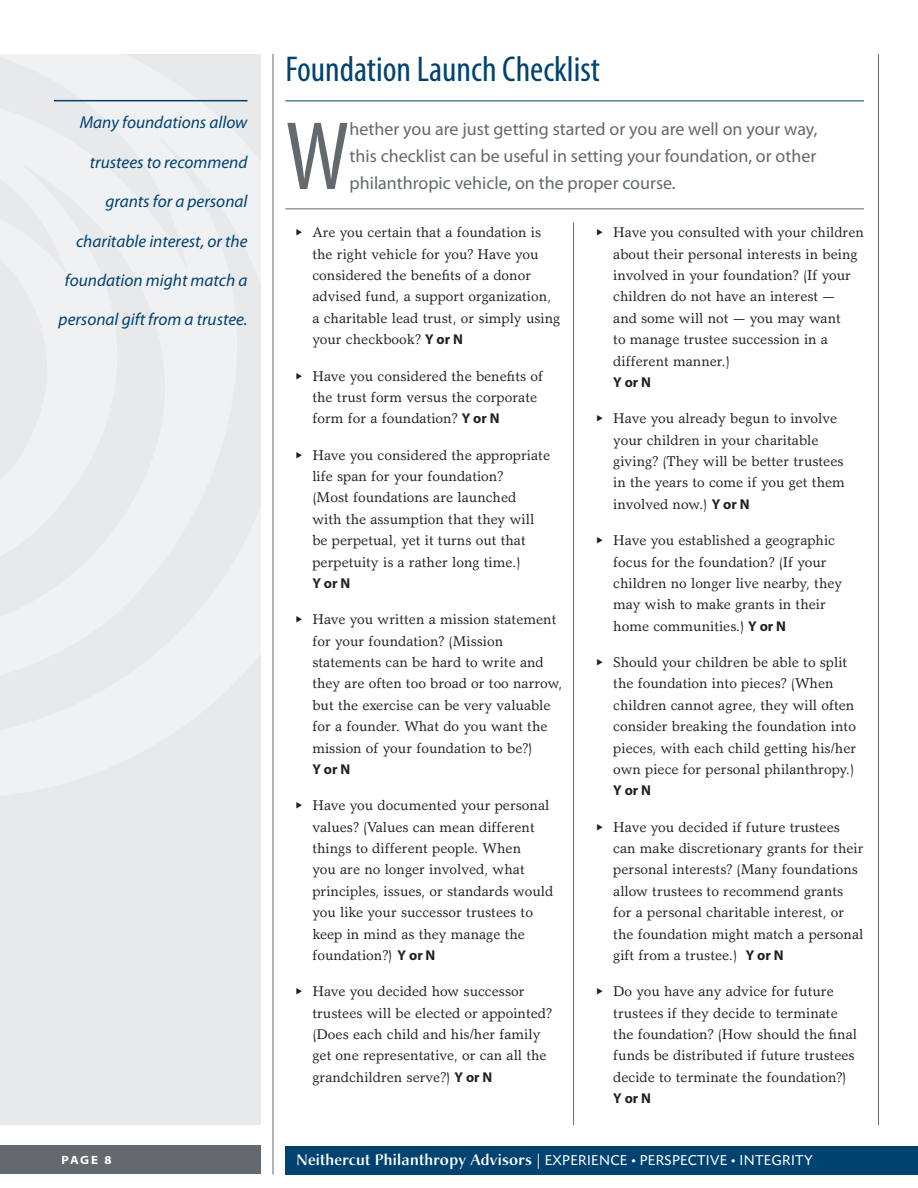
<style>
.page{position:relative;width:918px;height:1188px;background:#fff}
.page>*{position:absolute;margin:0;border:0;box-sizing:border-box;transform-origin:0 0}
.first_para{font:condensed 98.1px "Myriad Pro";color:#64696d}
.headline{font:condensed 36px "Myriad Pro";color:#004270}
.first_para-2{font:18px/27px "Myriad Pro";color:#64696d;text-align:justify}
.quote{font:italic 17.25px "Myriad Pro";color:#004270}
.t1{font:500 15px "Christiana";letter-spacing:.02em;color:#fff}
.body_bullets{font:14.25px/21.3px "Garth Graphic";color:#231f20}
.t2{font:700 semi-expanded 12px "Myriad Pro";color:#fff}
.s1{font-family:"Myriad Pro";font-weight:700}
.s2{font-family:"Today SB";font-weight:400}
.s3{font-family:"Today SB";font-weight:400;font-size:9.75px}
</style>
<div class="page">
<hr style="left:273px;top:54px;width:1px;height:1121px;background:#64696d">
<hr style="left:878px;top:54px;width:1px;height:1071px;background:#64696d">
<div style="left:285px;top:1146px;width:633px;height:29px;background:#004270"></div>
<div style="left:0;top:1145px;width:261px;height:29px;background:#64696d"></div>
<div style="left:0;top:54px;width:261px;height:1071px;background:#e8e9eb"></div>
<hr style="left:573px;top:222px;width:1px;height:903px;background:#64696d">
<hr style="left:285px;top:100px;width:579px;height:1px;background:#004270">
<hr style="left:285px;top:208px;width:579px;height:1px;background:#64696d">
<hr style="left:54px;top:100px;width:194px;height:1px;background:#004270">
<p class="quote" style="left:80px;top:113px;width:169px">Many foundations allow</p>
<p class="quote" style="left:90px;top:153px;width:159px">trustees to recommend</p>
<p class="quote" style="left:105px;top:192px;width:144px">grants for a personal</p>
<p class="quote" style="left:76px;top:232px;width:173px">charitable interest, or the</p>
<p class="quote" style="left:65px;top:271px;width:184px">foundation might match a</p>
<p class="quote" style="left:59px;top:310px;width:190px">personal gift from a trustee.</p>
<p class="headline" style="left:285px;top:50px;width:316px">Foundation Launch Checklist</p>
<p class="first_para" style="left:285px;top:104px;width:66px">W</p>
<p class="first_para-2" style="left:350px;top:116px;width:469px">hether you are just getting started or you are well on your way, this checklist can be useful in setting your foundation, or other philanthropic vehicle, on the proper course.</p>
<p class="body_bullets" style="left:312px;top:222px;width:249px;text-indent:-18px">◆ Are you certain that a foundation is the right vehicle for you? Have you considered the benefits of a donor advised fund, a support organization, a charitable lead trust, or simply using your checkbook? <span class="s1">Y or N</span></p>
<p class="body_bullets" style="left:312px;top:365px;width:232px;text-indent:-18px">◆ Have you considered the benefits of the trust form versus the corporate form for a foundation? <span class="s1">Y or N</span></p>
<p class="body_bullets" style="left:312px;top:444px;width:239px;text-indent:-18px">◆ Have you considered the appropriate life span for your foundation?<br>(Most foundations are launched<br>with the assumption that they will be perpetual, yet it turns out that perpetuity is a rather long time.)<br><span class="s1">Y or N</span></p>
<p class="body_bullets" style="left:312px;top:609px;width:252px;text-indent:-18px">◆ Have you written a mission statement for your foundation? (Mission statements can be hard to write and they are often too broad or too narrow, but the exercise can be very valuable for a founder. What do you want the mission of your foundation to be?)<br><span class="s1">Y or N</span></p>
<p class="body_bullets" style="left:312px;top:795px;width:242px;text-indent:-18px">◆ Have you documented your personal values? (Values can mean different things to different people. When<br>you are no longer involved, what principles, issues, or standards would you like your successor trustees to keep in mind as they manage the foundation?) <span class="s1">Y or N</span></p>
<p class="body_bullets" style="left:312px;top:981px;width:241px;text-indent:-18px">◆ Have you decided how successor trustees will be elected or appointed? (Does each child and his/her family get one representative, or can all the grandchildren serve?) <span class="s1">Y or N</span></p>
<p class="body_bullets" style="left:613px;top:222px;width:252px;text-indent:-18px">◆ Have you consulted with your children about their personal interests in being involved in your foundation? (If your children do not have an interest —<br>and some will not — you may want<br>to manage trustee succession in a different manner.)<br><span class="s1">Y or N</span></p>
<p class="body_bullets" style="left:613px;top:408px;width:233px;text-indent:-18px">◆ Have you already begun to involve your children in your charitable giving? (They will be better trustees in the years to come if you get them involved now.) <span class="s1">Y or N</span></p>
<p class="body_bullets" style="left:613px;top:530px;width:231px;text-indent:-18px">◆ Have you established a geographic focus for the foundation? (If your children no longer live nearby, they may wish to make grants in their home communities.) <span class="s1">Y or N</span></p>
<p class="body_bullets" style="left:613px;top:651px;width:244px;text-indent:-18px">◆ Should your children be able to split the foundation into pieces? (When children cannot agree, they will often consider breaking the foundation into pieces, with each child getting his/her own piece for personal philanthropy.)<br><span class="s1">Y or N</span></p>
<p class="body_bullets" style="left:613px;top:816px;width:252px;text-indent:-18px">◆ Have you decided if future trustees can make discretionary grants for their personal interests? (Many foundations allow trustees to recommend grants for a personal charitable interest, or the foundation might match a personal gift from a trustee.) <span class="s1">Y or N</span></p>
<p class="body_bullets" style="left:613px;top:981px;width:245px;text-indent:-18px">◆ Do you have any advice for future trustees if they decide to terminate the foundation? (How should the final funds be distributed if future trustees decide to terminate the foundation?)<br><span class="s1">Y or N</span></p>
<p class="t2" style="left:62px;top:1153px;width:52px">PAGE 8</p>
<p class="t1" style="left:297px;top:1151px;width:518px">Neithercut Philanthropy Advisors | <span class="s2">EXPERIENCE</span> <span class="s3">•</span> <span class="s2">PERSPECTIVE</span> <span class="s3">•</span> <span class="s2">INTEGRITY</span></p>
</div>
